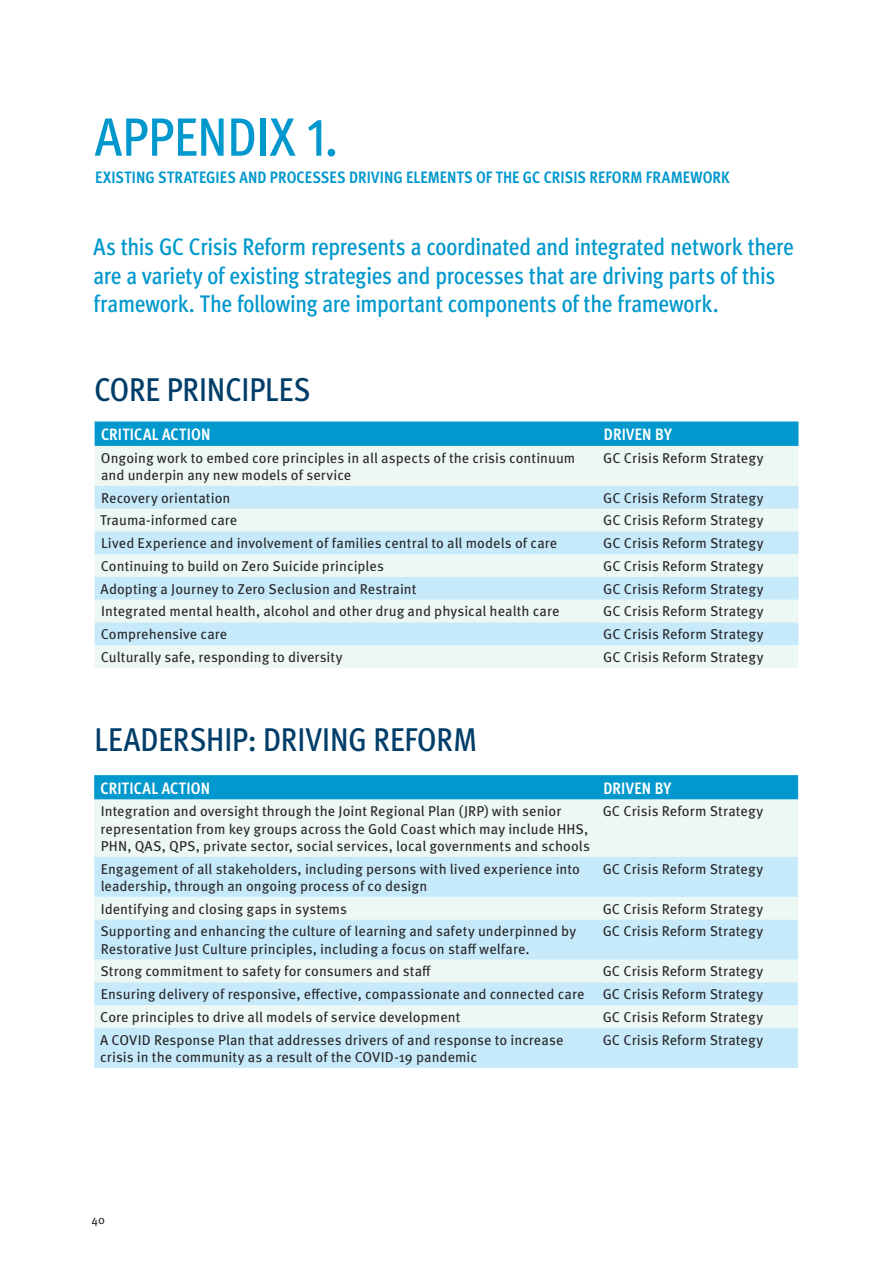
<style>
.page{position:relative;width:893px;height:1263px;background:#fff}
.page>*{position:absolute;margin:0;border:0;box-sizing:border-box;transform-origin:0 0}
.t1{font:500 condensed 54px "Meta Pro";letter-spacing:-.005em;color:#0098cd}
.t2{font:500 condensed 33px "Meta Pro";color:#003e69}
.t3{font:500 condensed 24px/28.5px "Meta Pro";letter-spacing:-.015em;color:#0098cd}
.t4{font:700 condensed 16.5px "Meta Pro";letter-spacing:.005em;color:#0098cd}
.t5{font:700 condensed 16.5px "Meta Pro";letter-spacing:.01em;color:#fff}
.t6{font:14.25px/17.2px "Meta Pro";letter-spacing:.005em;color:#292829}
.t7{font:12px "Meta Pro";color:#292829}
</style>
<div class="page">
<div style="left:94px;top:775px;width:704px;height:24px;background:#0098cd"></div>
<div style="left:94px;top:799px;width:704px;height:58px;background:#edf7f4"></div>
<svg style="left:94px;top:857px;width:704px;height:211px;background:#d3eef8"></svg>
<svg style="left:95px;top:421px;width:703px;height:25px;background:#069ace"></svg>
<div style="left:95px;top:446px;width:703px;height:222px;background:#edf7f4"></div>
<svg style="left:95px;top:486px;width:703px;height:159px;background:#d7eff8"></svg>
<h1 class="t1" style="left:95px;top:96px;width:245px">APPENDIX 1.</h1>
<p class="t4" style="left:95px;top:165px;width:636px">EXISTING STRATEGIES AND PROCESSES DRIVING ELEMENTS OF THE GC CRISIS REFORM FRAMEWORK</p>
<h3 class="t3" style="left:94px;top:231px;width:702px">As this GC Crisis Reform represents a coordinated and integrated network there are a variety of existing strategies and processes that are driving parts of this framework. The following are important components of the framework.</h3>
<h2 class="t2" style="left:95px;top:365px;width:217px">CORE PRINCIPLES</h2>
<p class="t5" style="left:101px;top:421px;width:111px">CRITICAL ACTION</p>
<p class="t5" style="left:604px;top:421px;width:70px">DRIVEN BY</p>
<p class="t6" style="left:101px;top:448px;width:476px">Ongoing work to embed core principles in all aspects of the crisis continuum and underpin any new models of service</p>
<p class="t6" style="left:603px;top:448px;width:162px">GC Crisis Reform Strategy</p>
<p class="t6" style="left:101px;top:488px;width:131px">Recovery orientation</p>
<p class="t6" style="left:603px;top:488px;width:162px">GC Crisis Reform Strategy</p>
<p class="t6" style="left:100px;top:511px;width:139px">Trauma-informed care</p>
<p class="t6" style="left:603px;top:511px;width:162px">GC Crisis Reform Strategy</p>
<p class="t6" style="left:101px;top:534px;width:458px">Lived Experience and involvement of families central to all models of care</p>
<p class="t6" style="left:603px;top:534px;width:162px">GC Crisis Reform Strategy</p>
<p class="t6" style="left:101px;top:556px;width:285px">Continuing to build on Zero Suicide principles</p>
<p class="t6" style="left:603px;top:556px;width:162px">GC Crisis Reform Strategy</p>
<p class="t6" style="left:101px;top:579px;width:317px">Adopting a Journey to Zero Seclusion and Restraint</p>
<p class="t6" style="left:603px;top:579px;width:162px">GC Crisis Reform Strategy</p>
<p class="t6" style="left:101px;top:602px;width:460px">Integrated mental health, alcohol and other drug and physical health care</p>
<p class="t6" style="left:603px;top:602px;width:162px">GC Crisis Reform Strategy</p>
<p class="t6" style="left:101px;top:625px;width:128px">Comprehensive care</p>
<p class="t6" style="left:603px;top:625px;width:162px">GC Crisis Reform Strategy</p>
<p class="t6" style="left:101px;top:647px;width:244px">Culturally safe, responding to diversity</p>
<p class="t6" style="left:603px;top:647px;width:162px">GC Crisis Reform Strategy</p>
<h2 class="t2" style="left:95px;top:715px;width:384px">LEADERSHIP: DRIVING REFORM</h2>
<p class="t5" style="left:101px;top:775px;width:111px">CRITICAL ACTION</p>
<p class="t5" style="left:603px;top:775px;width:70px">DRIVEN BY</p>
<p class="t6" style="left:101px;top:802px;width:491px">Integration and oversight through the Joint Regional Plan (JRP) with senior representation from key groups across the Gold Coast which may include HHS,<br>PHN, QAS, QPS, private sector, social services, local governments and schools</p>
<p class="t6" style="left:603px;top:802px;width:162px">GC Crisis Reform Strategy</p>
<p class="t6" style="left:101px;top:859px;width:481px">Engagement of all stakeholders, including persons with lived experience into leadership, through an ongoing process of co design</p>
<p class="t6" style="left:603px;top:859px;width:162px">GC Crisis Reform Strategy</p>
<p class="t6" style="left:101px;top:899px;width:248px">Identifying and closing gaps in systems</p>
<p class="t6" style="left:603px;top:899px;width:162px">GC Crisis Reform Strategy</p>
<p class="t6" style="left:100px;top:922px;width:477px">Supporting and enhancing the culture of learning and safety underpinned by<br>Restorative Just Culture principles, including a focus on staff welfare.</p>
<p class="t6" style="left:603px;top:922px;width:162px">GC Crisis Reform Strategy</p>
<p class="t6" style="left:100px;top:962px;width:332px">Strong commitment to safety for consumers and staff</p>
<p class="t6" style="left:603px;top:962px;width:162px">GC Crisis Reform Strategy</p>
<p class="t6" style="left:101px;top:984px;width:485px">Ensuring delivery of responsive, effective, compassionate and connected care</p>
<p class="t6" style="left:603px;top:984px;width:162px">GC Crisis Reform Strategy</p>
<p class="t6" style="left:100px;top:1007px;width:362px">Core principles to drive all models of service development</p>
<p class="t6" style="left:603px;top:1007px;width:162px">GC Crisis Reform Strategy</p>
<p class="t6" style="left:100px;top:1030px;width:465px">A COVID Response Plan that addresses drivers of and response to increase crisis in the community as a result of the COVID-19 pandemic</p>
<p class="t6" style="left:603px;top:1030px;width:162px">GC Crisis Reform Strategy</p>
<p class="t7" style="left:91px;top:1210px;width:15px">40</p>
</div>
